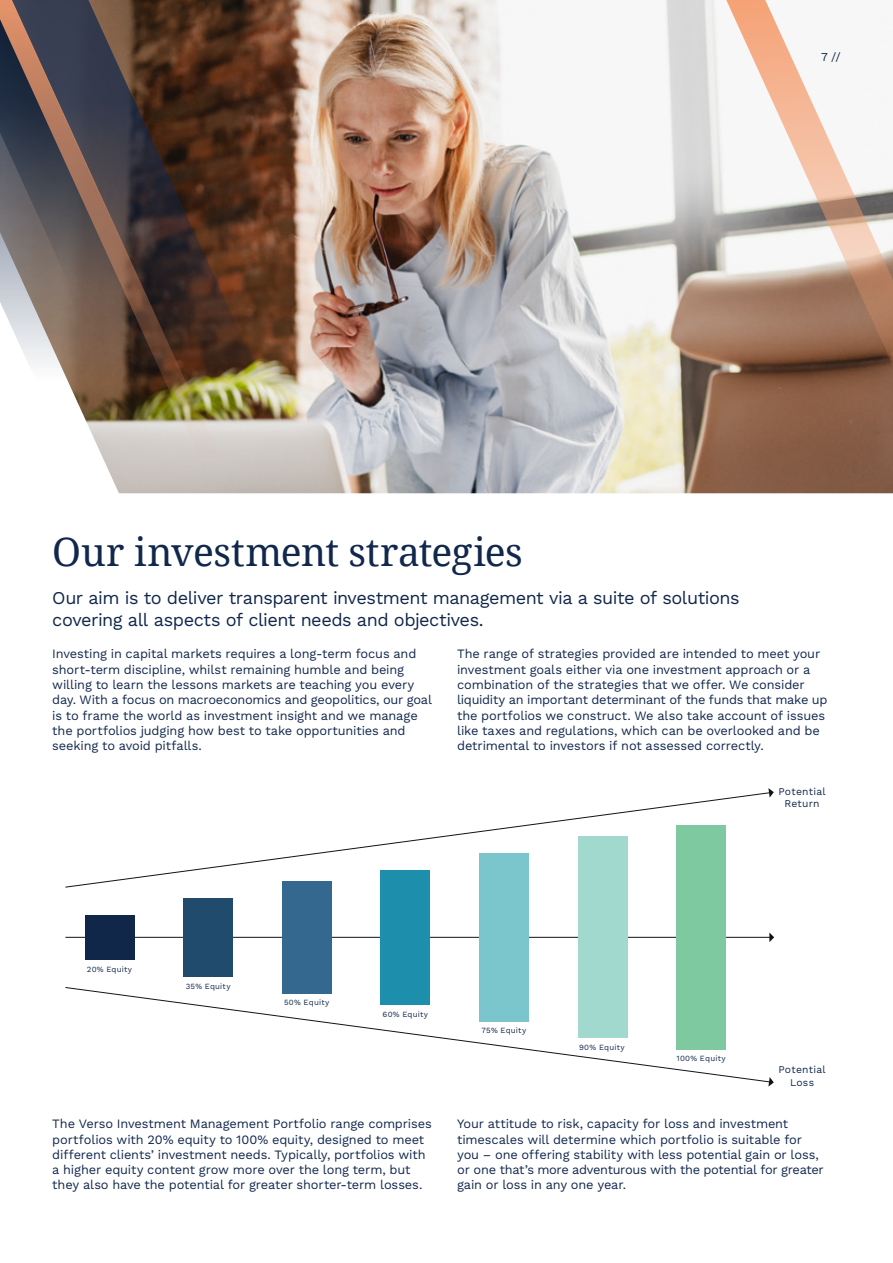
<style>
.page{position:relative;width:893px;height:1263px;background:#fff}
.page>*{position:absolute;margin:0;border:0;box-sizing:border-box;transform-origin:0 0}
._1__VIM_-_Page_Title{font:39px "Droid Serif";letter-spacing:-.015em;color:#11274b}
._3__VIM_-_Page_Intro_Para{font:18px/21.6px "Work Sans";letter-spacing:-.03em;color:#11274b}
._6__VIM_-_Body{font:12.75px/15.3px "Work Sans";letter-spacing:-.01em;color:#11274b}
._14__VIM_-_Folio{font:12px "Work Sans";color:#11274b}
.t1{font:10.35px/12.3px "Work Sans";letter-spacing:.025em;color:#11274b;text-align:center}
.t2{font:7.95px "Work Sans";letter-spacing:.025em;color:#11274b}
</style>
<div class="page">
<img style="left:256px;top:0;width:464px;height:493px">
<svg style="left:720px;top:0;width:173px;height:493px"></svg>
<svg style="left:256px;top:0;width:10px;height:390px;background:#6a4127"></svg>
<img style="left:0;top:0;width:256px;height:494px">
<hr style="left:65px;top:937px;width:705px;height:1px;background:#111416">
<svg style="left:769px;top:932px;width:5px;height:10px"></svg>
<svg style="left:65px;top:986px;width:703px;height:97px"></svg>
<svg style="left:768px;top:1077px;width:6px;height:9px"></svg>
<svg style="left:65px;top:792px;width:705px;height:96px"></svg>
<svg style="left:768px;top:788px;width:6px;height:9px"></svg>
<div style="left:282px;top:881px;width:50px;height:112px;background:#34688f"></div>
<div style="left:183px;top:898px;width:50px;height:78px;background:#214b6d"></div>
<div style="left:380px;top:870px;width:50px;height:134px;background:#1d8eab"></div>
<div style="left:479px;top:853px;width:50px;height:168px;background:#7bc6cc"></div>
<div style="left:85px;top:915px;width:49px;height:45px;background:#10274a"></div>
<div style="left:578px;top:836px;width:49px;height:202px;background:#a2d9cf"></div>
<div style="left:676px;top:825px;width:50px;height:224px;background:#7ec99f"></div>
<p class="_14__VIM_-_Folio" style="left:821px;top:50px;width:21px">7 //</p>
<p class="_1__VIM_-_Page_Title" style="left:52px;top:525px;width:472px">Our investment strategies</p>
<p class="_3__VIM_-_Page_Intro_Para" style="left:52px;top:588px;width:689px">Our aim is to deliver transparent investment management via a suite of solutions covering all aspects of client needs and objectives.</p>
<p class="_6__VIM_-_Body" style="left:52px;top:647px;width:381px">Investing in capital markets requires a long-term focus and short-term discipline, whilst remaining humble and being willing to learn the lessons markets are teaching you every day. With a focus on macroeconomics and geopolitics, our goal is to frame the world as investment insight and we manage the portfolios judging how best to take opportunities and seeking to avoid pitfalls.</p>
<p class="_6__VIM_-_Body" style="left:457px;top:647px;width:372px">The range of strategies provided are intended to meet your investment goals either via one investment approach or a combination of the strategies that we offer. We consider liquidity an important determinant of the funds that make up the portfolios we construct. We also take account of issues like taxes and regulations, which can be overlooked and be detrimental to investors if not assessed correctly.</p>
<p class="t1" style="left:778px;top:786px;width:49px">Potential<br>Return</p>
<p class="t2" style="left:87px;top:964px;width:47px">20% Equity</p>
<p class="t2" style="left:186px;top:981px;width:46px">35% Equity</p>
<p class="t2" style="left:284px;top:998px;width:47px">50% Equity</p>
<p class="t2" style="left:382px;top:1009px;width:47px">60% Equity</p>
<p class="t2" style="left:482px;top:1026px;width:46px">75% Equity</p>
<p class="t2" style="left:579px;top:1043px;width:47px">90% Equity</p>
<p class="t2" style="left:676px;top:1054px;width:51px">100% Equity</p>
<p class="t1" style="left:778px;top:1064px;width:49px">Potential<br>Loss</p>
<p class="_6__VIM_-_Body" style="left:52px;top:1117px;width:381px">The Verso Investment Management Portfolio range comprises portfolios with 20% equity to 100% equity, designed to meet different clients’ investment needs. Typically, portfolios with a higher equity content grow more over the long term, but they also have the potential for greater shorter-term losses.</p>
<p class="_6__VIM_-_Body" style="left:457px;top:1117px;width:368px">Your attitude to risk, capacity for loss and investment timescales will determine which portfolio is suitable for you – one offering stability with less potential gain or loss, or one that’s more adventurous with the potential for greater gain or loss in any one year.</p>
</div>
